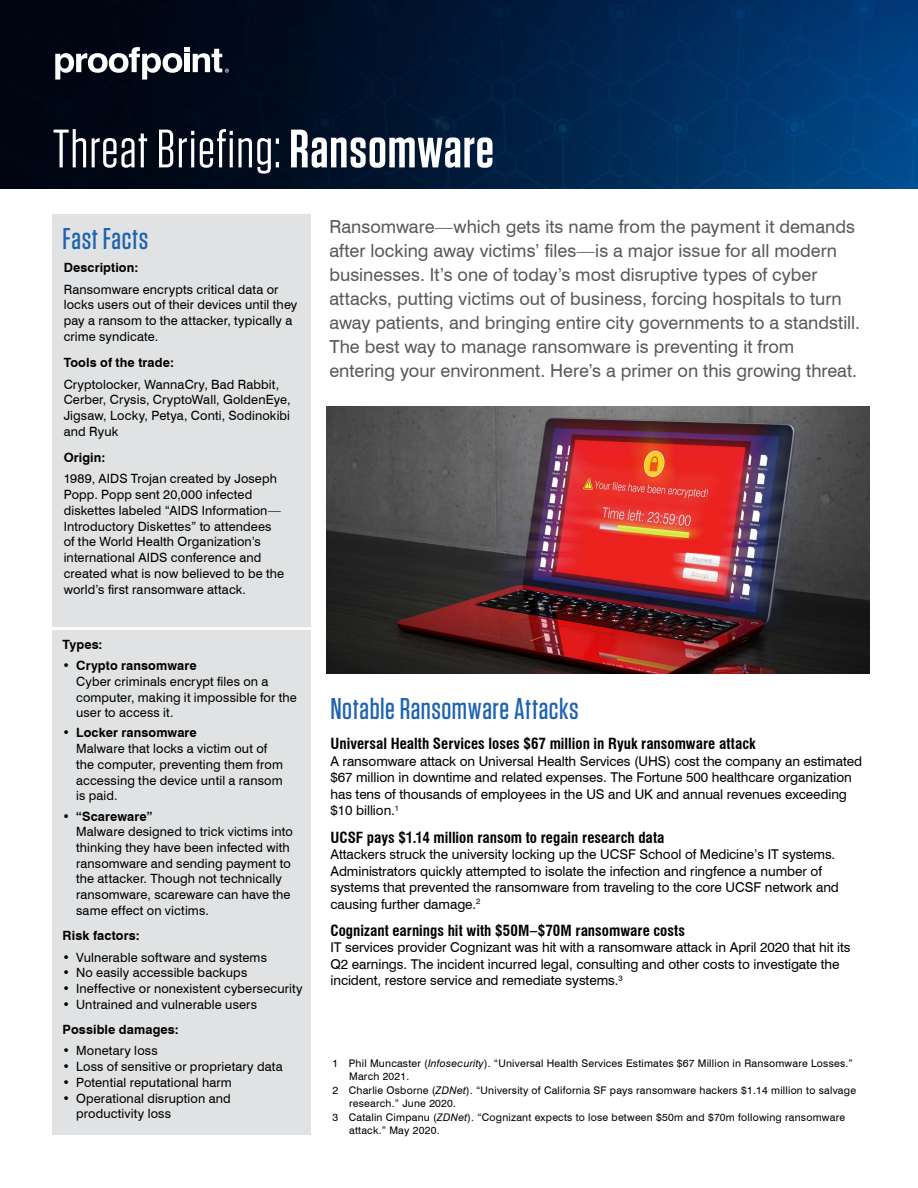
<style>
.page{position:relative;width:918px;height:1188px;background:#fff}
.page>*{position:absolute;margin:0;border:0;box-sizing:border-box;transform-origin:0 0}
.t1{font:54px "Tungsten";letter-spacing:.02em;color:#fff}
.t2{font:500 30px "Tungsten";letter-spacing:.02em;color:#1e63af}
.t3{font:18px/24px "Swiss 721 BT";color:#58595b}
.t4{font:700 condensed 15px "Swiss 721 BT";color:#000}
.t5{font:13.5px/16.5px "Swiss 721 BT";letter-spacing:-.005em;color:#000}
.t6{font:12.75px/15.8px "Swiss 721 BT";letter-spacing:.01em;color:#000}
.t7{font:700 12.75px "Swiss 721 BT";letter-spacing:.01em;color:#000}
.t8{font:10.5px "Swiss 721 BT";letter-spacing:.02em;color:#000}
.s1{font-weight:600}
.s2{font-style:italic}
</style>
<div class="page">
<img style="left:0;top:0;width:918px;height:189px">
<svg style="left:55px;top:47px;width:174px;height:33px"></svg>
<div style="left:53px;top:631px;width:258px;height:504px;background:#e1e2e3"></div>
<div style="left:53px;top:214px;width:258px;height:412px;background:#e1e2e3"></div>
<img style="left:327px;top:406px;width:542px;height:267px">
<h1 class="t1" style="left:53px;top:121px;width:442px">Threat Briefing: <span class="s1">Ransomware</span></h1>
<h2 class="t2" style="left:63px;top:223px;width:87px">Fast Facts</h2>
<p class="t7" style="left:64px;top:260px;width:76px">Description:</p>
<p class="t6" style="left:64px;top:281px;width:235px">Ransomware encrypts critical data or locks users out of their devices until they pay a ransom to the attacker, typically a crime syndicate.</p>
<p class="t7" style="left:64px;top:355px;width:112px">Tools of the trade:</p>
<p class="t6" style="left:64px;top:376px;width:228px">Cryptolocker, WannaCry, Bad Rabbit,<br>Cerber, Crysis, CryptoWall, GoldenEye,<br>Jigsaw, Locky, Petya, Conti, Sodinokibi and Ryuk</p>
<p class="t7" style="left:64px;top:450px;width:43px">Origin:</p>
<p class="t6" style="left:64px;top:471px;width:222px">1989, AIDS Trojan created by Joseph Popp. Popp sent 20,000 infected diskettes labeled “AIDS Information— Introductory Diskettes” to attendees of the World Health Organization’s international AIDS conference and created what is now believed to be the world’s first ransomware attack.</p>
<p class="t7" style="left:63px;top:637px;width:41px">Types:</p>
<p class="t7" style="left:63px;top:658px;width:136px">• Crypto ransomware</p>
<p class="t6" style="left:76px;top:673px;width:222px">Cyber criminals encrypt files on a computer, making it impossible for the user to access it.</p>
<p class="t7" style="left:63px;top:725px;width:136px">• Locker ransomware</p>
<p class="t6" style="left:76px;top:741px;width:208px">Malware that locks a victim out of the computer, preventing them from accessing the device until a ransom is paid.</p>
<p class="t7" style="left:63px;top:808px;width:91px">• “Scareware”</p>
<p class="t6" style="left:76px;top:824px;width:218px">Malware designed to trick victims into thinking they have been infected with ransomware and sending payment to the attacker. Though not technically ransomware, scareware can have the same effect on victims.</p>
<p class="t7" style="left:63px;top:928px;width:78px">Risk factors:</p>
<p class="t6" style="left:63px;top:949px;width:206px">• Vulnerable software and systems</p>
<p class="t6" style="left:63px;top:965px;width:186px">• No easily accessible backups</p>
<p class="t6" style="left:63px;top:981px;width:241px">• Ineffective or nonexistent cybersecurity</p>
<p class="t6" style="left:63px;top:996px;width:196px">• Untrained and vulnerable users</p>
<p class="t7" style="left:63px;top:1022px;width:118px">Possible damages:</p>
<p class="t6" style="left:63px;top:1043px;width:97px">• Monetary loss</p>
<p class="t6" style="left:63px;top:1059px;width:221px">• Loss of sensitive or proprietary data</p>
<p class="t6" style="left:63px;top:1074px;width:171px">• Potential reputational harm</p>
<p class="t6" style="left:76px;top:1090px;width:156px;text-indent:-14px">• Operational disruption and productivity loss</p>
<p class="t3" style="left:329px;top:214px;width:532px">Ransomware—which gets its name from the payment it demands after locking away victims’ files—is a major issue for all modern businesses. It’s one of today’s most disruptive types of cyber attacks, putting victims out of business, forcing hospitals to turn away patients, and bringing entire city governments to a standstill.<br>The best way to manage ransomware is preventing it from entering your environment. Here’s a primer on this growing threat.</p>
<h2 class="t2" style="left:330px;top:693px;width:250px">Notable Ransomware Attacks</h2>
<p class="t4" style="left:330px;top:735px;width:427px">Universal Health Services loses $67 million in Ryuk ransomware attack</p>
<p class="t5" style="left:330px;top:753px;width:533px">A ransomware attack on Universal Health Services (UHS) cost the company an estimated $67 million in downtime and related expenses. The Fortune 500 healthcare organization has tens of thousands of employees in the US and UK and annual revenues exceeding $10 billion.<sup>1</sup></p>
<p class="t4" style="left:330px;top:828px;width:336px">UCSF pays $1.14 million ransom to regain research data</p>
<p class="t5" style="left:330px;top:846px;width:510px">Attackers struck the university locking up the UCSF School of Medicine’s IT systems.<br>Administrators quickly attempted to isolate the infection and ringfence a number of systems that prevented the ransomware from traveling to the core UCSF network and causing further damage.<sup>2</sup></p>
<p class="t4" style="left:330px;top:921px;width:356px">Cognizant earnings hit with $50M–$70M ransomware costs</p>
<p class="t5" style="left:330px;top:939px;width:522px">IT services provider Cognizant was hit with a ransomware attack in April 2020 that hit its<br>Q2 earnings. The incident incurred legal, consulting and other costs to investigate the incident, restore service and remediate systems.<sup>3</sup></p>
<p class="t8" style="left:333px;top:1056px;width:522px">1 Phil Muncaster (<span class="s2">Infosecurity</span>). “Universal Health Services Estimates $67 Million in Ransomware Losses.”</p>
<p class="t8" style="left:349px;top:1070px;width:62px">March 2021.</p>
<p class="t8" style="left:333px;top:1083px;width:525px">2 Charlie Osborne (<span class="s2">ZDNet</span>). “University of California SF pays ransomware hackers $1.14 million to salvage</p>
<p class="t8" style="left:349px;top:1097px;width:108px">research.” June 2020.</p>
<p class="t8" style="left:333px;top:1110px;width:514px">3 Catalin Cimpanu (<span class="s2">ZDNet</span>). “Cognizant expects to lose between $50m and $70m following ransomware</p>
<p class="t8" style="left:349px;top:1124px;width:92px">attack.” May 2020.</p>
</div>
